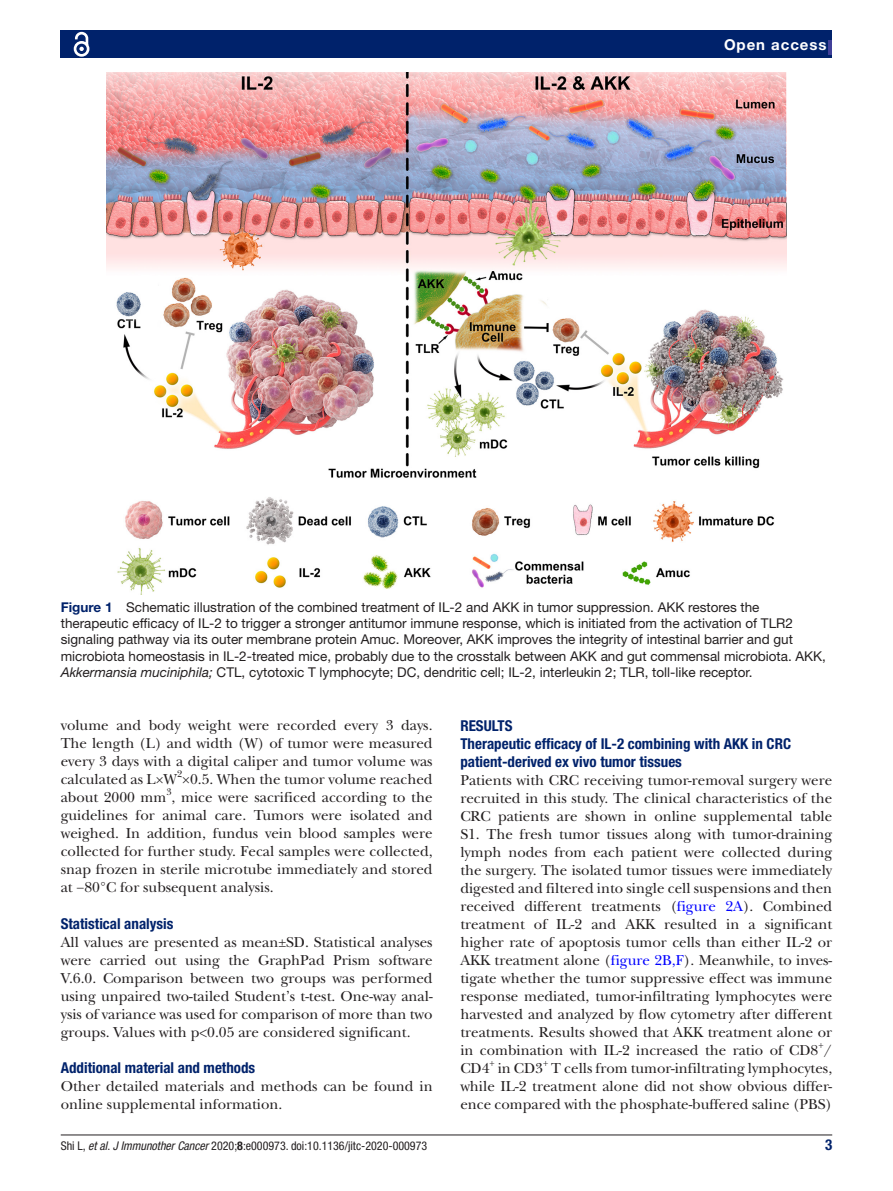
<style>
.page{position:relative;width:893px;height:1191px;background:#fff}
.page>*{position:absolute;margin:0;border:0;box-sizing:border-box;transform-origin:0 0}
.t1{font:15px/18px "New Baskerville";color:#231f20;text-align:justify}
.t2{font:700 condensed 15px/18px "Helvetica Neue LT Std";color:#00226b}
.t3{font:700 15px "Helvetica Neue LT Std";letter-spacing:.065em;color:#fff}
.t4{font:13.5px/16.2px "Helvetica Neue LT Std";color:#231f20}
.t5{font:condensed 12px "Helvetica Neue LT Std";color:#231f20}
.t6{font:9.9px "New Baskerville";color:#231f20}
.s1{font-weight:700;color:#00226b}
.s2{font-style:italic}
.s3{color:#00f}
.s4{font-weight:700}
</style>
<div class="page">
<hr style="left:61px;top:1134px;width:771px;height:1px;background:#231f20">
<div style="left:61px;top:31px;width:771px;height:27px;background:#00226b"></div>
<hr style="left:828px;top:40px;width:4px;height:15px;background:#414099">
<svg style="left:73px;top:31px;width:17px;height:26px"></svg>
<img style="left:106px;top:73px;width:681px;height:521px">
<p class="t3" style="left:724px;top:35px;width:104px">Open access</p>
<p class="t4" style="left:61px;top:599px;width:767px"><span class="s1">Figure 1</span> Schematic illustration of the combined treatment of IL-2 and AKK in tumor suppression. AKK restores the therapeutic efficacy of IL-2 to trigger a stronger antitumor immune response, which is initiated from the activation of TLR2 signaling pathway via its outer membrane protein Amuc. Moreover, AKK improves the integrity of intestinal barrier and gut microbiota homeostasis in IL-2-treated mice, probably due to the crosstalk between AKK and gut commensal microbiota. AKK, <span class="s2">Akkermansia muciniphila;</span> CTL, cytotoxic T lymphocyte; DC, dendritic cell; IL-2, interleukin 2; TLR, toll-like receptor.</p>
<p class="t1" style="left:61px;top:716px;width:373px">volume and body weight were recorded every 3 days.<br>The length (L) and width (W) of tumor were measured every 3 days with a digital caliper and tumor volume was calculated as L×W ×0.5. When the tumor volume reached</p>
<p class="t6" style="left:177px;top:768px;width:7px">2</p>
<p class="t1" style="left:61px;top:788px;width:373px">about 2000 mm , mice were sacrificed according to the</p>
<p class="t6" style="left:166px;top:786px;width:7px">3</p>
<p class="t1" style="left:61px;top:806px;width:373px">guidelines for animal care. Tumors were isolated and weighed. In addition, fundus vein blood samples were collected for further study. Fecal samples were collected, snap frozen in sterile microtube immediately and stored at −80°C for subsequent analysis.</p>
<p class="t2" style="left:61px;top:914px;width:114px">Statistical analysis</p>
<p class="t1" style="left:61px;top:933px;width:373px">All values are presented as mean±SD. Statistical analyses were carried out using the GraphPad Prism software V.6.0. Comparison between two groups was performed using unpaired two-tailed Student’s t-test. One-way anal&shy;ysis of variance was used for comparison of more than two groups. Values with p&lt;0.05 are considered significant.</p>
<p class="t2" style="left:61px;top:1058px;width:196px">Additional material and methods</p>
<p class="t1" style="left:61px;top:1077px;width:373px">Other detailed materials and methods can be found in online supplemental information.</p>
<p class="t2" style="left:460px;top:716px;width:332px">RESULTS<br>Therapeutic efficacy of IL-2 combining with AKK in CRC patient-derived ex vivo tumor tissues</p>
<p class="t1" style="left:460px;top:771px;width:373px">Patients with CRC receiving tumor-removal surgery were recruited in this study. The clinical characteristics of the CRC patients are shown in online supplemental table S1. The fresh tumor tissues along with tumor-draining lymph nodes from each patient were collected during the surgery. The isolated tumor tissues were immediately digested and filtered into single cell suspensions and then received different treatments (<span class="s3">figure 2A</span>). Combined treatment of IL-2 and AKK resulted in a significant higher rate of apoptosis tumor cells than either IL-2 or AKK treatment alone (<span class="s3">figure 2B,F</span>). Meanwhile, to inves&shy;tigate whether the tumor suppressive effect was immune response mediated, tumor-infiltrating lymphocytes were harvested and analyzed by flow cytometry after different treatments. Results showed that AKK treatment alone or in combination with IL-2 increased the ratio of CD8 /</p>
<p class="t6" style="left:818px;top:1039px;width:7px">+</p>
<p class="t1" style="left:460px;top:1059px;width:31px">CD4</p>
<p class="t6" style="left:489px;top:1057px;width:7px">+</p>
<p class="t1" style="left:498px;top:1059px;width:47px">in CD3</p>
<p class="t6" style="left:543px;top:1057px;width:7px">+</p>
<p class="t1" style="left:460px;top:1059px;width:373px;text-indent:91px">T cells from tumor-infiltrating lymphocytes, while IL-2 treatment alone did not show obvious differ&shy;ence compared with the phosphate-buffered saline (PBS)</p>
<p class="t5" style="left:61px;top:1138px;width:368px">Shi L, <span class="s2">et al</span>. <span class="s2">J Immunother Cancer</span> 2020;<span class="s4">8</span>:e000973. doi:10.1136/jitc-2020-000973</p>
<p class="t2" style="left:825px;top:1135px;width:9px">3</p>
</div>
